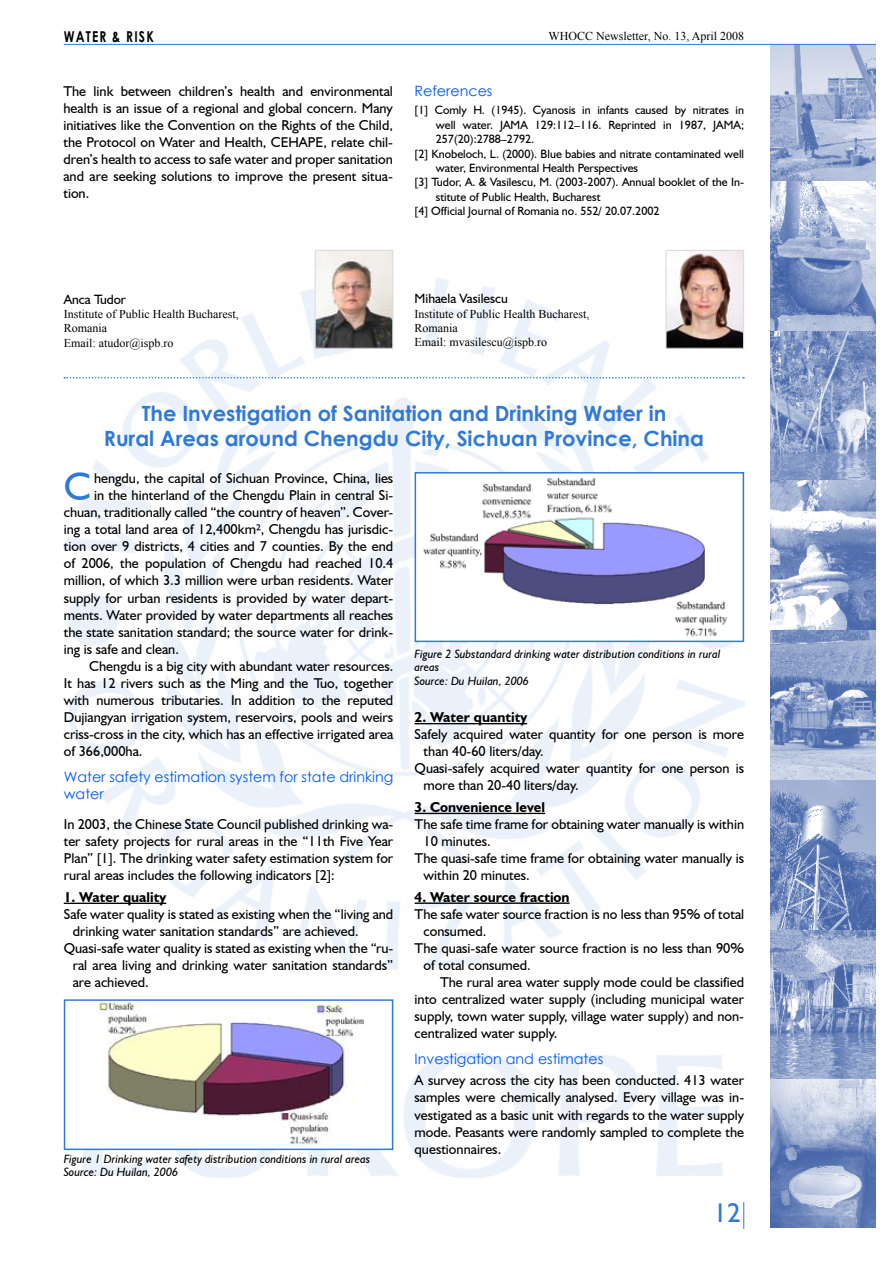
<style>
.page{position:relative;width:893px;height:1263px;background:#fff}
.page>*{position:absolute;margin:0;border:0;box-sizing:border-box;transform-origin:0 0}
.t1{font:39.3px "Humanist 521 BT";color:#3179d6}
.t2{font:27px "Humanist 521 BT";color:#3179d6}
.t3{font:700 21px/25.2px "Century Gothic";color:#3179d6;text-align:center}
.t4{font:700 15px "Century Gothic";letter-spacing:.1em;color:#000;scale:.8 1}
.t5{font:14.25px/17.1px "Humanist 521 BT";color:#000;text-align:justify}
.t6{font:14.25px/17.1px "Century Gothic";color:#0158ff}
.t7{font:700 14.25px "Humanist 521 BT";color:#000}
.t8{font:13.5px "Humanist 521 BT";color:#000}
.t9{font:12px "Humanist 521 BT";color:#000}
.t10{font:italic 12px/13.5px "Humanist 521 BT";color:#000}
.t11{font:12px/14.4px "Times New Roman";color:#000}
.s1{color:#fff}
</style>
<div class="page">
<img style="left:770px;top:45px;width:106px;height:1183px">
<hr style="left:64px;top:44px;width:812px;height:1px;background:#3179d6">
<svg style="left:743px;top:1202px;width:1px;height:27px"></svg>
<img style="left:97px;top:1002px;width:269px;height:144px">
<div style="left:64px;top:999px;width:329px;height:151px;border:2px solid #3179d6"></div>
<img style="left:422px;top:477px;width:306px;height:160px">
<div style="left:415px;top:472px;width:329px;height:170px;border:2px solid #3179d6"></div>
<img style="left:667px;top:252px;width:75px;height:95px">
<div style="left:665px;top:250px;width:79px;height:99px;border:1px solid #dcdcdc"></div>
<img style="left:317px;top:252px;width:74px;height:95px">
<div style="left:315px;top:250px;width:78px;height:99px;border:1px solid #dcdcdc"></div>
<svg style="left:64px;top:377px;width:680px;height:1px"></svg>
<hr style="left:64px;top:903px;width:102px;height:1px;background:#000">
<hr style="left:415px;top:723px;width:112px;height:1px;background:#000">
<hr style="left:415px;top:813px;width:130px;height:1px;background:#000">
<hr style="left:415px;top:902px;width:155px;height:2px;background:#000">
<p class="t4" style="left:64px;top:25px;width:114px">WATER &amp; RISK</p>
<p class="t11" style="left:549px;top:28px;width:197px">WHOCC Newsletter, No. 13, April 2008</p>
<p class="t5" style="left:63px;top:82px;width:331px">The link between children’s health and environmental health is an issue of a regional and global concern. Many initiatives like the Convention on the Rights of the Child, the Protocol on Water and Health, CEHAPE, relate chil&shy;dren’s health to access to safe water and proper sanitation and are seeking solutions to improve the present situa&shy;tion.</p>
<p class="t6" style="left:415px;top:82px;width:79px">References</p>
<p class="t9" style="left:415px;top:103px;width:331px">[1] Comly H. (1945). Cyanosis in infants caused by nitrates in</p>
<p class="t9" style="left:436px;top:117px;width:310px">well water. JAMA 129:112–116. Reprinted in 1987, JAMA;</p>
<p class="t9" style="left:436px;top:132px;width:100px">257(20):2788–2792.</p>
<p class="t9" style="left:415px;top:146px;width:331px">[2] Knobeloch, L. (2000). Blue babies and nitrate contaminated well</p>
<p class="t9" style="left:436px;top:160px;width:204px">water, Environmental Health Perspectives</p>
<p class="t9" style="left:415px;top:175px;width:331px">[3] Tudor, A. &amp; Vasilescu, M. (2003-2007). Annual booklet of the In-</p>
<p class="t9" style="left:436px;top:189px;width:166px">stitute of Public Health, Bucharest</p>
<p class="t9" style="left:415px;top:204px;width:246px">[4] Official Journal of Romania no. 552/ 20.07.2002</p>
<p class="t8" style="left:64px;top:291px;width:64px">Anca Tudor</p>
<p class="t11" style="left:64px;top:307px;width:176px">Institute of Public Health Bucharest,<br>Romania<br>Email: atudor@ispb.ro</p>
<p class="t8" style="left:415px;top:290px;width:95px">Mihaela Vasilescu</p>
<p class="t11" style="left:415px;top:306px;width:176px">Institute of Public Health Bucharest,<br>Romania<br>Email: mvasilescu@ispb.ro</p>
<h3 class="t3" style="left:104px;top:400px;width:602px">The Investigation of Sanitation and Drinking Water in<br>Rural Areas around Chengdu City, Sichuan Province, China</h3>
<h1 class="t1" style="left:64px;top:462px;width:29px">C</h1>
<p class="t5" style="left:91px;top:469px;width:304px"><span class="s1">l</span>hengdu, the capital of Sichuan Province, China, lies</p>
<p class="t5" style="left:91px;top:486px;width:304px"><span class="s1">l</span>in the hinterland of the Chengdu Plain in central Si-</p>
<p class="t5" style="left:64px;top:503px;width:331px">chuan, traditionally called “the country of heaven”. Cover-</p>
<p class="t5" style="left:64px;top:520px;width:331px">ing a total land area of 12,400km², Chengdu has jurisdic-</p>
<p class="t5" style="left:64px;top:538px;width:331px">tion over 9 districts, 4 cities and 7 counties. By the end</p>
<p class="t5" style="left:64px;top:555px;width:331px">of 2006, the population of Chengdu had reached 10.4</p>
<p class="t5" style="left:64px;top:572px;width:331px">million, of which 3.3 million were urban residents. Water</p>
<p class="t5" style="left:64px;top:589px;width:331px">supply for urban residents is provided by water depart-</p>
<p class="t5" style="left:64px;top:606px;width:331px">ments. Water provided by water departments all reaches</p>
<p class="t5" style="left:64px;top:623px;width:331px">the state sanitation standard; the source water for drink-</p>
<p class="t5" style="left:64px;top:640px;width:117px">ing is safe and clean.</p>
<p class="t5" style="left:89px;top:657px;width:306px">Chengdu is a big city with abundant water resources.</p>
<p class="t5" style="left:64px;top:674px;width:331px">It has 12 rivers such as the Ming and the Tuo, together</p>
<p class="t5" style="left:64px;top:691px;width:331px">with numerous tributaries. In addition to the reputed</p>
<p class="t5" style="left:64px;top:709px;width:331px">Dujiangyan irrigation system, reservoirs, pools and weirs</p>
<p class="t5" style="left:64px;top:726px;width:331px">criss-cross in the city, which has an effective irrigated area</p>
<p class="t5" style="left:64px;top:743px;width:80px">of 366,000ha.</p>
<p class="t6" style="left:64px;top:768px;width:331px">Water safety estimation system for state drinking water</p>
<p class="t5" style="left:64px;top:815px;width:331px">In 2003, the Chinese State Council published drinking wa&shy;ter safety projects for rural areas in the “11th Five Year Plan” [1]. The drinking water safety estimation system for rural areas includes the following indicators [2]:</p>
<p class="t7" style="left:64px;top:888px;width:104px">1. Water quality</p>
<p class="t5" style="left:64px;top:905px;width:331px">Safe water quality is stated as existing when the “living and</p>
<p class="t5" style="left:73px;top:922px;width:287px">drinking water sanitation standards” are achieved.</p>
<p class="t5" style="left:64px;top:939px;width:331px">Quasi-safe water quality is stated as existing when the “ru-</p>
<p class="t5" style="left:73px;top:956px;width:322px">ral area living and drinking water sanitation standards”</p>
<p class="t5" style="left:73px;top:973px;width:77px">are achieved.</p>
<p class="t10" style="left:64px;top:1151px;width:308px">Figure 1 Drinking water safety distribution conditions in rural areas<br>Source: Du Huilan, 2006</p>
<p class="t10" style="left:415px;top:646px;width:307px">Figure 2 Substandard drinking water distribution conditions in rural areas<br>Source: Du Huilan, 2006</p>
<p class="t7" style="left:415px;top:708px;width:114px">2. Water quantity</p>
<p class="t5" style="left:415px;top:725px;width:331px">Safely acquired water quantity for one person is more</p>
<p class="t5" style="left:424px;top:742px;width:122px">than 40-60 liters/day.</p>
<p class="t5" style="left:415px;top:760px;width:331px">Quasi-safely acquired water quantity for one person is</p>
<p class="t5" style="left:424px;top:777px;width:157px">more than 20-40 liters/day.</p>
<p class="t7" style="left:415px;top:798px;width:132px">3. Convenience level</p>
<p class="t5" style="left:415px;top:815px;width:331px">The safe time frame for obtaining water manually is within</p>
<p class="t5" style="left:424px;top:832px;width:69px">10 minutes.</p>
<p class="t5" style="left:415px;top:849px;width:331px">The quasi-safe time frame for obtaining water manually is</p>
<p class="t5" style="left:424px;top:866px;width:108px">within 20 minutes.</p>
<p class="t7" style="left:415px;top:888px;width:156px">4. Water source fraction</p>
<p class="t5" style="left:415px;top:905px;width:331px">The safe water source fraction is no less than 95% of total</p>
<p class="t5" style="left:424px;top:922px;width:64px">consumed.</p>
<p class="t5" style="left:415px;top:939px;width:331px">The quasi-safe water source fraction is no less than 90%</p>
<p class="t5" style="left:424px;top:956px;width:109px">of total consumed.</p>
<p class="t5" style="left:440px;top:973px;width:306px">The rural area water supply mode could be classified</p>
<p class="t5" style="left:415px;top:990px;width:331px">into centralized water supply (including municipal water</p>
<p class="t5" style="left:415px;top:1007px;width:331px">supply, town water supply, village water supply) and non-</p>
<p class="t5" style="left:415px;top:1025px;width:144px">centralized water supply.</p>
<p class="t6" style="left:415px;top:1050px;width:190px">Investigation and estimates</p>
<p class="t5" style="left:415px;top:1072px;width:331px">A survey across the city has been conducted. 413 water samples were chemically analysed. Every village was in&shy;vestigated as a basic unit with regards to the water supply mode. Peasants were randomly sampled to complete the questionnaires.</p>
<h2 class="t2" style="left:713px;top:1196px;width:29px">12</h2>
</div>
